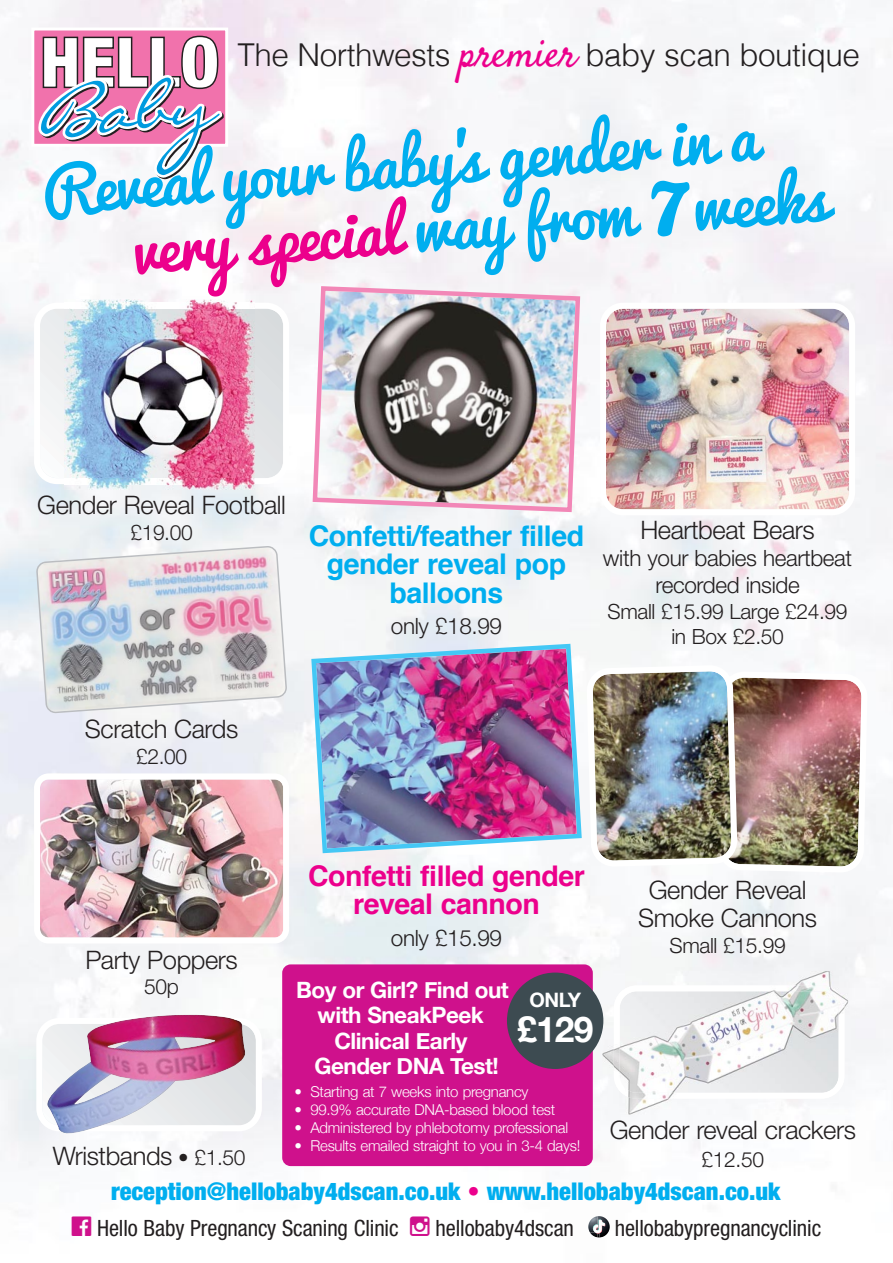
<style>
.page{position:relative;width:893px;height:1263px;background:#fff}
.page>*{position:absolute;margin:0;border:0;box-sizing:border-box;transform-origin:0 0}
.t1{font:61.5px "Pacifico";color:#00aeef}
.t2{font:700 35.25px "Helvetica Neue";color:#fff}
.t3{font:300 31.5px "Helvetica";letter-spacing:-.015em;color:#231f20}
.t4{font:700 28.5px/28.5px "Helvetica";letter-spacing:-.015em;color:#00aeef;text-align:center}
.t5{font:700 28.5px/28.5px "Helvetica";letter-spacing:-.015em;color:#ec008c;text-align:center}
.t6{font:300 25.5px/28.5px "Helvetica Neue LT Std";letter-spacing:-.015em;color:#231f20;text-align:center}
.t7{font:900 condensed 24.45px "Helvetica Neue LT Std";color:#00aeef}
.t8{font:condensed 22.5px "Helvetica Neue LT Std";letter-spacing:-.005em;color:#231f20}
.t9{font:300 22.5px/27px "Helvetica Neue LT Std";letter-spacing:-.015em;color:#231f20;text-align:center}
.t10{font:700 22.5px/25.5px "Helvetica Neue";letter-spacing:-.02em;color:#fff;text-align:center}
.t11{font:300 21px "Helvetica Neue LT Std";letter-spacing:-.015em;color:#231f20}
.t12{font:700 19.8px "Helvetica Neue";color:#fff}
.t13{font:300 15px "Helvetica Neue";letter-spacing:-.015em;color:#fff}
.s1{font-family:"Satisfy";font-weight:400;font-size:40.5px;color:#ec008c}
.s2{color:#ec008c}
.s3{font-size:97.5px}
.s4{font-size:21px}
</style>
<div class="page">
<img style="left:0;top:0;width:893px;height:1238px">
<div style="left:31px;top:28px;width:197px;height:119px;background:#f172ac;border:3px solid #fff"></div>
<svg style="left:34px;top:36px;width:193px;height:145px"></svg>
<svg style="left:34px;top:303px;width:255px;height:181px"></svg>
<img style="left:600px;top:303px;width:255px;height:212px">
<svg style="left:36px;top:1018px;width:226px;height:113px"></svg>
<img style="left:99px;top:1015px;width:146px;height:109px">
<svg style="left:36px;top:546px;width:251px;height:167px;background:#d3cdd4"></svg>
<img style="left:309px;top:641px;width:275px;height:214px">
<img style="left:310px;top:284px;width:272px;height:230px">
<img style="left:34px;top:773px;width:255px;height:170px">
<div style="left:602px;top:971px;width:246px;height:144px;background:#f6f7f9"></div>
<img style="left:614px;top:985px;width:230px;height:114px">
<img style="left:586px;top:665px;width:282px;height:208px">
<img style="left:65px;top:299px;width:190px;height:190px">
<div style="left:282px;top:964px;width:311px;height:202px;background:#cf118c;border-radius:9px"></div>
<div style="left:507px;top:972px;width:96px;height:97px;background:#3d4b51;border-radius:50%"></div>
<svg style="left:588px;top:1225px;width:22px;height:12px"></svg>
<svg style="left:72px;top:1216px;width:19px;height:20px"></svg>
<svg style="left:410px;top:1216px;width:20px;height:20px"></svg>
<p class="t3" style="left:238px;top:41px;width:624px">The Northwests <span class="s1">premier</span> baby scan boutique</p>
<p class="t1" style="left:40px;top:156px;width:718px;rotate:-4deg">Reveal your baby's gender in a</p>
<p class="t1" style="left:129px;top:214px;width:699px;rotate:-4deg"><span class="s2">very special</span> way from <span class="s3">7</span> weeks</p>
<p class="t6" style="left:37px;top:494px;width:250px">Gender Reveal Football</p>
<p class="t11" style="left:130px;top:525px;width:64px">£19.00</p>
<p class="t6" style="left:640px;top:519px;width:176px">Heartbeat Bears</p>
<p class="t9" style="left:603px;top:547px;width:251px">with your babies heartbeat recorded inside</p>
<p class="t11" style="left:607px;top:604px;width:242px">Small £15.99 Large £24.99</p>
<p class="t11" style="left:671px;top:629px;width:114px">in Box £2.50</p>
<p class="t4" style="left:309px;top:523px;width:277px">Confetti/feather filled gender reveal pop balloons</p>
<p class="t9" style="left:391px;top:615px;width:113px">only £18.99</p>
<p class="t6" style="left:85px;top:718px;width:155px">Scratch Cards</p>
<p class="t11" style="left:136px;top:748px;width:53px">£2.00</p>
<p class="t6" style="left:85px;top:949px;width:154px">Party Poppers</p>
<p class="t11" style="left:144px;top:979px;width:36px">50p</p>
<p class="t6" style="left:53px;top:1145px;width:194px">Wristbands <span class="s4">• £1.50</span></p>
<p class="t5" style="left:308px;top:864px;width:278px">Confetti filled gender reveal cannon</p>
<p class="t9" style="left:391px;top:927px;width:113px">only £15.99</p>
<p class="t10" style="left:296px;top:976px;width:214px">Boy or Girl? Find out with SneakPeek<br>Clinical Early<br>Gender DNA Test!</p>
<p class="t13" style="left:294px;top:1082px;width:235px">• Starting at 7 weeks into pregnancy</p>
<p class="t13" style="left:294px;top:1100px;width:262px">• 99.9% accurate DNA-based blood test</p>
<p class="t13" style="left:294px;top:1118px;width:275px">• Administered by phlebotomy professional</p>
<p class="t13" style="left:294px;top:1136px;width:287px">• Results emailed straight to you in 3-4 days!</p>
<p class="t12" style="left:529px;top:988px;width:53px">ONLY</p>
<p class="t2" style="left:517px;top:1007px;width:78px">£129</p>
<p class="t6" style="left:638px;top:878px;width:180px">Gender Reveal<br>Smoke Cannons</p>
<p class="t11" style="left:669px;top:938px;width:118px">Small £15.99</p>
<p class="t6" style="left:610px;top:1119px;width:248px">Gender reveal crackers</p>
<p class="t11" style="left:702px;top:1152px;width:64px">£12.50</p>
<p class="t7" style="left:111px;top:1177px;width:671px">reception@hellobaby4dscan.co.uk <span class="s2">•</span> www.hellobaby4dscan.co.uk</p>
<p class="t8" style="left:97px;top:1220px;width:303px">Hello Baby Pregnancy Scaning Clinic</p>
<p class="t8" style="left:436px;top:1220px;width:140px">hellobaby4dscan</p>
<p class="t8" style="left:615px;top:1220px;width:208px">hellobabypregnancyclinic</p>
</div>
